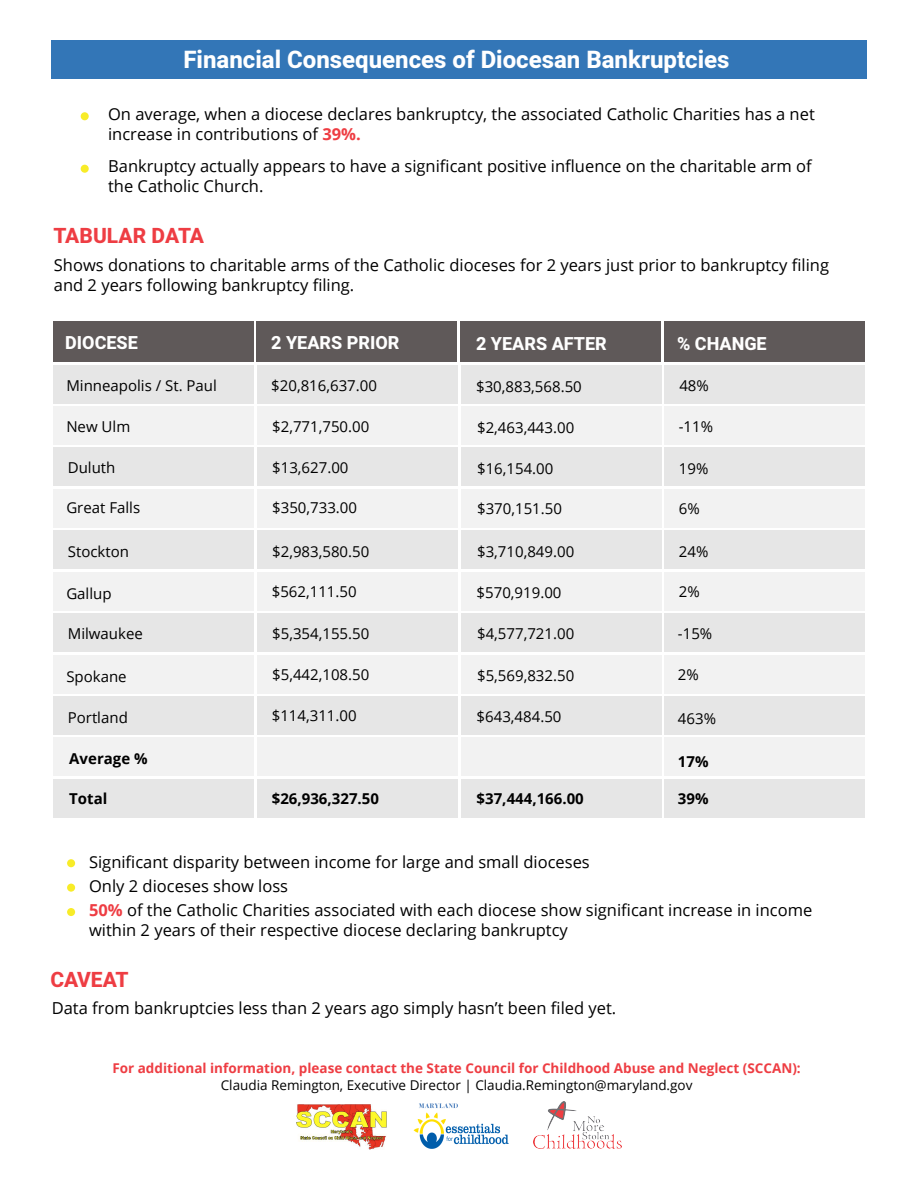
<style>
.page{position:relative;width:918px;height:1188px;background:#fff}
.page>*{position:absolute;margin:0;border:0;box-sizing:border-box;transform-origin:0 0}
.t1{font:800 24px "Heebo";color:#fff}
.t2{font:800 21px "Heebo";color:#ee3d43}
.t3{font:800 18px "Heebo";color:#fff}
.t4{font:16.5px/19.8px "Open Sans";color:#000}
.t5{font:15px "Open Sans";color:#000}
.t6{font:700 15px "Open Sans";color:#000}
.t7{font:700 13.5px "Open Sans";color:#ee3d43}
.t8{font:13.5px "Open Sans";color:#000}
.s1{font-weight:700;color:#ee3d43}
</style>
<div class="page">
<img style="left:296px;top:1104px;width:91px;height:45px">
<img style="left:414px;top:1103px;width:95px;height:46px">
<img style="left:534px;top:1102px;width:87px;height:46px">
<div style="left:51px;top:40px;width:816px;height:38px;background:#3376b7"></div>
<div style="left:53px;top:322px;width:201px;height:40px;background:#5f5959"></div>
<div style="left:257px;top:322px;width:200px;height:40px;background:#5f5959"></div>
<div style="left:460px;top:322px;width:201px;height:40px;background:#5f5959"></div>
<div style="left:664px;top:322px;width:200px;height:40px;background:#5f5959"></div>
<div style="left:54px;top:365px;width:200px;height:38px;background:#e6e6e6"></div>
<div style="left:257px;top:365px;width:201px;height:38px;background:#e6e6e6"></div>
<div style="left:461px;top:365px;width:200px;height:38px;background:#e6e6e6"></div>
<div style="left:664px;top:365px;width:201px;height:38px;background:#e6e6e6"></div>
<div style="left:54px;top:406px;width:200px;height:39px;background:#f2f2f2"></div>
<div style="left:257px;top:406px;width:201px;height:39px;background:#f2f2f2"></div>
<div style="left:461px;top:406px;width:200px;height:39px;background:#f2f2f2"></div>
<div style="left:664px;top:406px;width:201px;height:39px;background:#f2f2f2"></div>
<div style="left:54px;top:448px;width:200px;height:38px;background:#e6e6e6"></div>
<div style="left:257px;top:448px;width:201px;height:38px;background:#e6e6e6"></div>
<div style="left:461px;top:448px;width:200px;height:38px;background:#e6e6e6"></div>
<div style="left:664px;top:448px;width:201px;height:38px;background:#e6e6e6"></div>
<div style="left:54px;top:489px;width:200px;height:39px;background:#f2f2f2"></div>
<div style="left:257px;top:489px;width:201px;height:39px;background:#f2f2f2"></div>
<div style="left:461px;top:489px;width:200px;height:39px;background:#f2f2f2"></div>
<div style="left:664px;top:489px;width:201px;height:39px;background:#f2f2f2"></div>
<div style="left:54px;top:531px;width:200px;height:38px;background:#e6e6e6"></div>
<div style="left:257px;top:531px;width:201px;height:38px;background:#e6e6e6"></div>
<div style="left:461px;top:531px;width:200px;height:38px;background:#e6e6e6"></div>
<div style="left:664px;top:531px;width:201px;height:38px;background:#e6e6e6"></div>
<div style="left:54px;top:572px;width:200px;height:38px;background:#f2f2f2"></div>
<div style="left:257px;top:572px;width:201px;height:38px;background:#f2f2f2"></div>
<div style="left:461px;top:572px;width:200px;height:38px;background:#f2f2f2"></div>
<div style="left:664px;top:572px;width:201px;height:38px;background:#f2f2f2"></div>
<div style="left:54px;top:613px;width:200px;height:39px;background:#e6e6e6"></div>
<div style="left:257px;top:613px;width:201px;height:39px;background:#e6e6e6"></div>
<div style="left:461px;top:613px;width:200px;height:39px;background:#e6e6e6"></div>
<div style="left:664px;top:613px;width:201px;height:39px;background:#e6e6e6"></div>
<div style="left:53px;top:655px;width:201px;height:38px;background:#f2f2f2"></div>
<div style="left:257px;top:655px;width:201px;height:38px;background:#f2f2f2"></div>
<div style="left:461px;top:655px;width:200px;height:38px;background:#f2f2f2"></div>
<div style="left:664px;top:655px;width:201px;height:38px;background:#f2f2f2"></div>
<div style="left:53px;top:696px;width:201px;height:39px;background:#e6e6e6"></div>
<div style="left:257px;top:696px;width:201px;height:39px;background:#e6e6e6"></div>
<div style="left:461px;top:696px;width:200px;height:39px;background:#e6e6e6"></div>
<div style="left:664px;top:696px;width:201px;height:39px;background:#e6e6e6"></div>
<div style="left:53px;top:738px;width:201px;height:38px;background:#f2f2f2"></div>
<div style="left:257px;top:738px;width:201px;height:38px;background:#f2f2f2"></div>
<div style="left:461px;top:738px;width:200px;height:38px;background:#f2f2f2"></div>
<div style="left:664px;top:738px;width:201px;height:38px;background:#f2f2f2"></div>
<div style="left:53px;top:779px;width:201px;height:39px;background:#e6e6e6"></div>
<div style="left:257px;top:779px;width:201px;height:39px;background:#e6e6e6"></div>
<div style="left:461px;top:779px;width:200px;height:39px;background:#e6e6e6"></div>
<div style="left:664px;top:779px;width:201px;height:39px;background:#e6e6e6"></div>
<div style="left:67px;top:859px;width:8px;height:8px;background:#f8ec28;border-radius:50%"></div>
<div style="left:67px;top:884px;width:8px;height:8px;background:#f8ec28;border-radius:50%"></div>
<div style="left:67px;top:908px;width:8px;height:8px;background:#f8ec28;border-radius:50%"></div>
<div style="left:81px;top:112px;width:8px;height:8px;background:#f8ec28;border-radius:50%"></div>
<div style="left:81px;top:165px;width:8px;height:8px;background:#f8ec28;border-radius:50%"></div>
<h1 class="t1" style="left:183px;top:43px;width:548px">Financial Consequences of Diocesan Bankruptcies</h1>
<p class="t4" style="left:108px;top:104px;width:708px">On average, when a diocese declares bankruptcy, the associated Catholic Charities has a net increase in contributions of <span class="s1">39%.</span></p>
<p class="t4" style="left:108px;top:156px;width:705px">Bankruptcy actually appears to have a significant positive influence on the charitable arm of the Catholic Church.</p>
<p class="t2" style="left:54px;top:221px;width:152px">TABULAR DATA</p>
<p class="t4" style="left:54px;top:255px;width:777px">Shows donations to charitable arms of the Catholic dioceses for 2 years just prior to bankruptcy filing and 2 years following bankruptcy filing.</p>
<p class="t3" style="left:65px;top:331px;width:74px">DIOCESE</p>
<p class="t3" style="left:271px;top:331px;width:130px">2 YEARS PRIOR</p>
<p class="t3" style="left:476px;top:331px;width:132px">2 YEARS AFTER</p>
<p class="t3" style="left:677px;top:331px;width:91px">% CHANGE</p>
<p class="t5" style="left:66px;top:375px;width:152px">Minneapolis / St. Paul</p>
<p class="t5" style="left:271px;top:375px;width:107px">$20,816,637.00</p>
<p class="t5" style="left:272px;top:417px;width:99px">$2,771,750.00</p>
<p class="t5" style="left:272px;top:457px;width:78px">$13,627.00</p>
<p class="t5" style="left:272px;top:498px;width:86px">$350,733.00</p>
<p class="t5" style="left:272px;top:541px;width:99px">$2,983,580.50</p>
<p class="t5" style="left:272px;top:581px;width:86px">$562,111.50</p>
<p class="t5" style="left:272px;top:623px;width:99px">$5,354,155.50</p>
<p class="t5" style="left:272px;top:665px;width:99px">$5,442,108.50</p>
<p class="t5" style="left:272px;top:705px;width:86px">$114,311.00</p>
<p class="t5" style="left:679px;top:375px;width:31px">48%</p>
<p class="t5" style="left:476px;top:376px;width:107px">$30,883,568.50</p>
<p class="t5" style="left:477px;top:417px;width:99px">$2,463,443.00</p>
<p class="t5" style="left:477px;top:458px;width:78px">$16,154.00</p>
<p class="t5" style="left:477px;top:498px;width:86px">$370,151.50</p>
<p class="t5" style="left:477px;top:542px;width:99px">$3,710,849.00</p>
<p class="t5" style="left:477px;top:582px;width:86px">$570,919.00</p>
<p class="t5" style="left:477px;top:624px;width:99px">$4,577,721.00</p>
<p class="t5" style="left:477px;top:665px;width:99px">$5,569,832.50</p>
<p class="t5" style="left:477px;top:706px;width:86px">$643,484.50</p>
<p class="t5" style="left:66px;top:417px;width:65px">New Ulm</p>
<p class="t5" style="left:68px;top:457px;width:49px">Duluth</p>
<p class="t5" style="left:66px;top:498px;width:75px">Great Falls</p>
<p class="t5" style="left:68px;top:541px;width:63px">Stockton</p>
<p class="t5" style="left:66px;top:583px;width:47px">Gallup</p>
<p class="t5" style="left:68px;top:623px;width:77px">Milwaukee</p>
<p class="t5" style="left:66px;top:666px;width:62px">Spokane</p>
<p class="t5" style="left:68px;top:707px;width:62px">Portland</p>
<p class="t6" style="left:69px;top:748px;width:80px">Average %</p>
<p class="t6" style="left:69px;top:788px;width:40px">Total</p>
<p class="t5" style="left:679px;top:417px;width:36px">-11%</p>
<p class="t5" style="left:679px;top:458px;width:31px">19%</p>
<p class="t5" style="left:679px;top:498px;width:22px">6%</p>
<p class="t5" style="left:679px;top:541px;width:31px">24%</p>
<p class="t5" style="left:679px;top:581px;width:22px">2%</p>
<p class="t5" style="left:678px;top:624px;width:36px">-15%</p>
<p class="t5" style="left:678px;top:665px;width:22px">2%</p>
<p class="t5" style="left:678px;top:708px;width:40px">463%</p>
<p class="t6" style="left:678px;top:751px;width:32px">17%</p>
<p class="t6" style="left:477px;top:788px;width:109px">$37,444,166.00</p>
<p class="t6" style="left:678px;top:788px;width:32px">39%</p>
<p class="t6" style="left:272px;top:788px;width:109px">$26,936,327.50</p>
<p class="t4" style="left:89px;top:850px;width:725px;line-height:24px">Significant disparity between income for large and small dioceses<br>Only 2 dioceses show loss<br><span class="s1">50%</span> of the Catholic Charities associated with each diocese show significant increase in income</p>
<p class="t4" style="left:89px;top:920px;width:480px">within 2 years of their respective diocese declaring bankruptcy</p>
<p class="t2" style="left:51px;top:965px;width:80px">CAVEAT</p>
<p class="t4" style="left:52px;top:998px;width:566px">Data from bankruptcies less than 2 years ago simply hasn’t been filed yet.</p>
<p class="t7" style="left:112px;top:1059px;width:690px">For additional information, please contact the State Council for Childhood Abuse and Neglect (SCCAN):</p>
<p class="t8" style="left:221px;top:1075px;width:473px">Claudia Remington, Executive Director | Claudia.Remington@maryland.gov</p>
</div>
